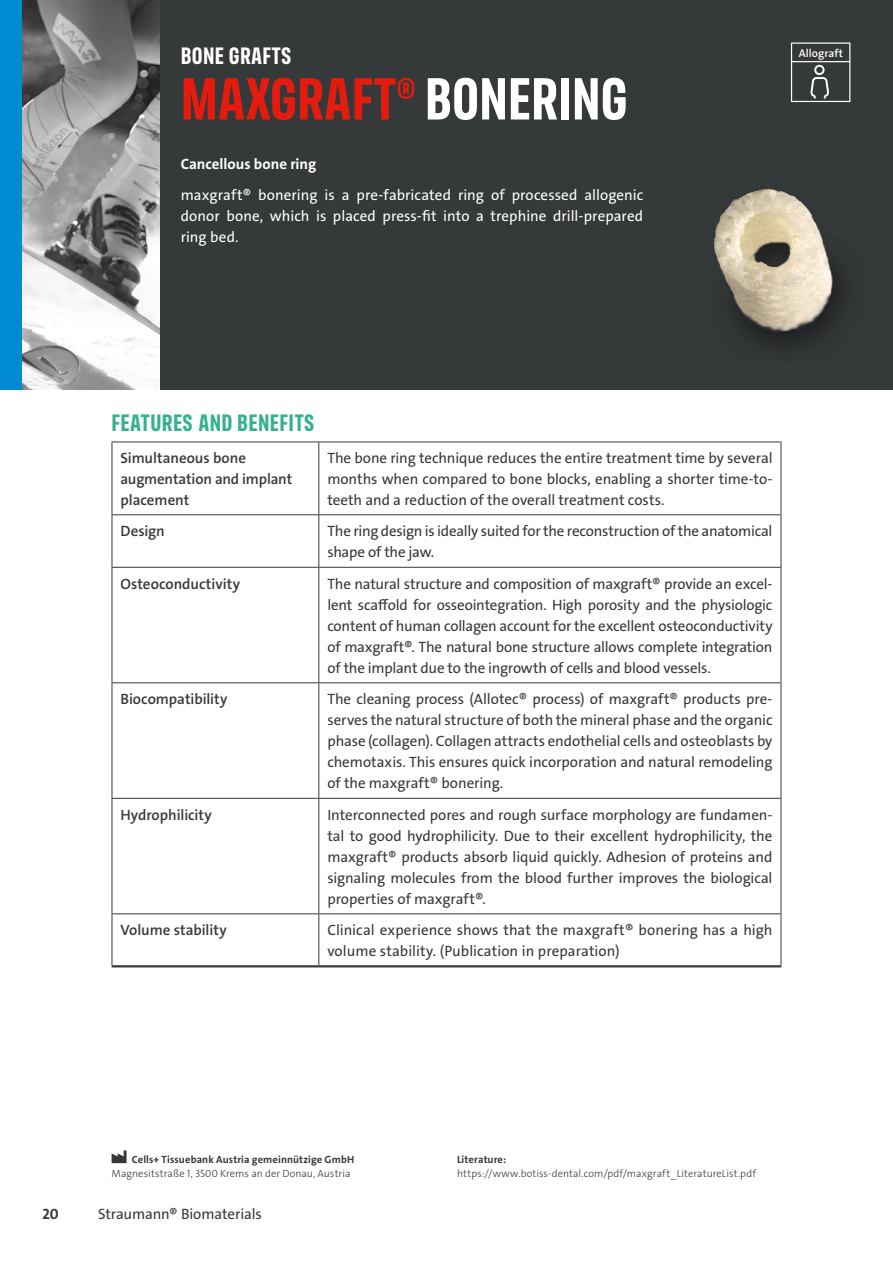
<style>
.page{position:relative;width:893px;height:1263px;background:#fff}
.page>*{position:absolute;margin:0;border:0;box-sizing:border-box;transform-origin:0 0}
.t1{font:700 60px "FS Industrie Cd";color:#e41c0f}
.t2{font:700 24px "FS Industrie Cd";letter-spacing:.015em;color:#34b18e}
.t3{font:700 24px "FS Industrie Cd";letter-spacing:.015em;color:#fff}
.t4{font:15px/21px "The Sans LP5 Plain";letter-spacing:-.005em;color:#36393a;text-align:justify}
.t5{font:15px/21px "The Sans LP5 Plain";letter-spacing:.005em;color:#fff;text-align:justify}
.t6{font:15px/21px "The Sans LP6 Se Bld";letter-spacing:-.005em;color:#36393a}
.t7{font:15px "The Sans LP7 Bld";color:#fff}
.t8{font:15px "The Sans LP7 Bld";color:#36393a}
.t9{font:11.25px "The Sans LP6 Se Bld";letter-spacing:.005em;color:#fff}
.t10{font:10.5px "The Sans LP3 Lig";letter-spacing:.01em;color:#36393a}
.t11{font:10.5px "The Sans LP7 Bld";letter-spacing:.01em;color:#36393a}
.s1{color:#fff}
</style>
<div class="page">
<div style="left:149px;top:0;width:744px;height:390px;background:#36393a"></div>
<hr style="left:892px;top:421px;width:1px;height:756px;background:#34b18e">
<img style="left:21px;top:0;width:139px;height:390px">
<div style="left:0;top:0;width:21px;height:390px;background:#008bd2"></div>
<img style="left:714px;top:188px;width:130px;height:160px">
<svg style="left:791px;top:43px;width:59px;height:59px"></svg>
<hr style="left:791px;top:61px;width:59px;height:1px;background:#fff">
<hr style="left:112px;top:442px;width:207px;height:1px;background:#36393a">
<hr style="left:112px;top:442px;width:1px;height:72px;background:#36393a">
<hr style="left:319px;top:442px;width:462px;height:1px;background:#36393a">
<hr style="left:318px;top:442px;width:1px;height:72px;background:#36393a">
<hr style="left:781px;top:442px;width:1px;height:72px;background:#36393a">
<hr style="left:112px;top:514px;width:207px;height:1px;background:#36393a">
<hr style="left:112px;top:515px;width:1px;height:52px;background:#36393a">
<hr style="left:319px;top:514px;width:462px;height:1px;background:#36393a">
<hr style="left:318px;top:515px;width:1px;height:52px;background:#36393a">
<hr style="left:781px;top:515px;width:1px;height:52px;background:#36393a">
<hr style="left:112px;top:567px;width:207px;height:1px;background:#36393a">
<hr style="left:112px;top:568px;width:1px;height:114px;background:#36393a">
<hr style="left:319px;top:567px;width:462px;height:1px;background:#36393a">
<hr style="left:318px;top:568px;width:1px;height:114px;background:#36393a">
<hr style="left:781px;top:568px;width:1px;height:114px;background:#36393a">
<hr style="left:112px;top:682px;width:207px;height:1px;background:#36393a">
<hr style="left:112px;top:683px;width:1px;height:115px;background:#36393a">
<hr style="left:319px;top:682px;width:462px;height:1px;background:#36393a">
<hr style="left:318px;top:683px;width:1px;height:115px;background:#36393a">
<hr style="left:781px;top:683px;width:1px;height:115px;background:#36393a">
<hr style="left:112px;top:798px;width:207px;height:1px;background:#36393a">
<hr style="left:112px;top:799px;width:1px;height:114px;background:#36393a">
<hr style="left:319px;top:798px;width:462px;height:1px;background:#36393a">
<hr style="left:318px;top:799px;width:1px;height:114px;background:#36393a">
<hr style="left:781px;top:799px;width:1px;height:114px;background:#36393a">
<hr style="left:112px;top:913px;width:207px;height:1px;background:#36393a">
<hr style="left:112px;top:914px;width:1px;height:51px;background:#36393a">
<hr style="left:319px;top:913px;width:462px;height:1px;background:#36393a">
<hr style="left:318px;top:914px;width:1px;height:51px;background:#36393a">
<hr style="left:781px;top:914px;width:1px;height:51px;background:#36393a">
<hr style="left:112px;top:965px;width:207px;height:2px;background:#36393a">
<hr style="left:319px;top:965px;width:462px;height:2px;background:#36393a">
<svg style="left:112px;top:1150px;width:15px;height:13px"></svg>
<h2 class="t3" style="left:181px;top:40px;width:112px">BONE GRAFTS</h2>
<h1 class="t1" style="left:181px;top:62px;width:448px">MAXGRAFT® <span class="s1">BONERING</span></h1>
<p class="t7" style="left:181px;top:154px;width:137px">Cancellous bone ring</p>
<p class="t5" style="left:181px;top:185px;width:464px">maxgraft® bonering is a pre-fabricated ring of processed allogenic donor bone, which is placed press-fit into a trephine drill-prepared ring bed.</p>
<p class="t9" style="left:799px;top:46px;width:46px">Allograft</p>
<h2 class="t2" style="left:112px;top:408px;width:204px">FEATURES AND BENEFITS</h2>
<p class="t6" style="left:120px;top:447px;width:173px">Simultaneous bone augmentation and implant placement</p>
<p class="t4" style="left:327px;top:447px;width:447px">The bone ring technique reduces the entire treatment time by several months when compared to bone blocks, enabling a shorter time-to&shy;teeth and a reduction of the overall treatment costs.</p>
<p class="t6" style="left:120px;top:521px;width:46px">Design</p>
<p class="t4" style="left:327px;top:521px;width:447px">The ring design is ideally suited for the reconstruction of the anatomical shape of the jaw.</p>
<p class="t6" style="left:120px;top:573px;width:121px">Osteoconductivity</p>
<p class="t4" style="left:327px;top:573px;width:447px">The natural structure and composition of maxgraft® provide an excel&shy;lent scaffold for osseointegration. High porosity and the physiologic content of human collagen account for the excellent osteoconductivity of maxgraft®. The natural bone structure allows complete integration of the implant due to the ingrowth of cells and blood vessels.</p>
<p class="t6" style="left:120px;top:689px;width:109px">Biocompatibility</p>
<p class="t4" style="left:327px;top:689px;width:447px">The cleaning process (Allotec® process) of maxgraft® products pre&shy;serves the natural structure of both the mineral phase and the organic phase (collagen). Collagen attracts endothelial cells and osteoblasts by chemotaxis. This ensures quick incorporation and natural remodeling of the maxgraft® bonering.</p>
<p class="t6" style="left:120px;top:804px;width:93px">Hydrophilicity</p>
<p class="t4" style="left:327px;top:804px;width:447px">Interconnected pores and rough surface morphology are fundamen&shy;tal to good hydrophilicity. Due to their excellent hydrophilicity, the maxgraft® products absorb liquid quickly. Adhesion of proteins and signaling molecules from the blood further improves the biological properties of maxgraft®.</p>
<p class="t6" style="left:120px;top:920px;width:108px">Volume stability</p>
<p class="t4" style="left:327px;top:920px;width:447px">Clinical experience shows that the maxgraft® bonering has a high volume stability. (Publication in preparation)</p>
<p class="t11" style="left:132px;top:1153px;width:224px">Cells+ Tissuebank Austria gemeinnützige GmbH</p>
<p class="t10" style="left:112px;top:1166px;width:240px">Magnesitstraße 1, 3500 Krems an der Donau, Austria</p>
<p class="t8" style="left:43px;top:1204px;width:18px">20</p>
<p class="t4" style="left:98px;top:1203px;width:165px">Straumann® Biomaterials</p>
<p class="t11" style="left:457px;top:1153px;width:51px">Literature:</p>
<p class="t10" style="left:457px;top:1166px;width:300px">https://www.botiss-dental.com/pdf/maxgraft_LiteratureList.pdf</p>
</div>
